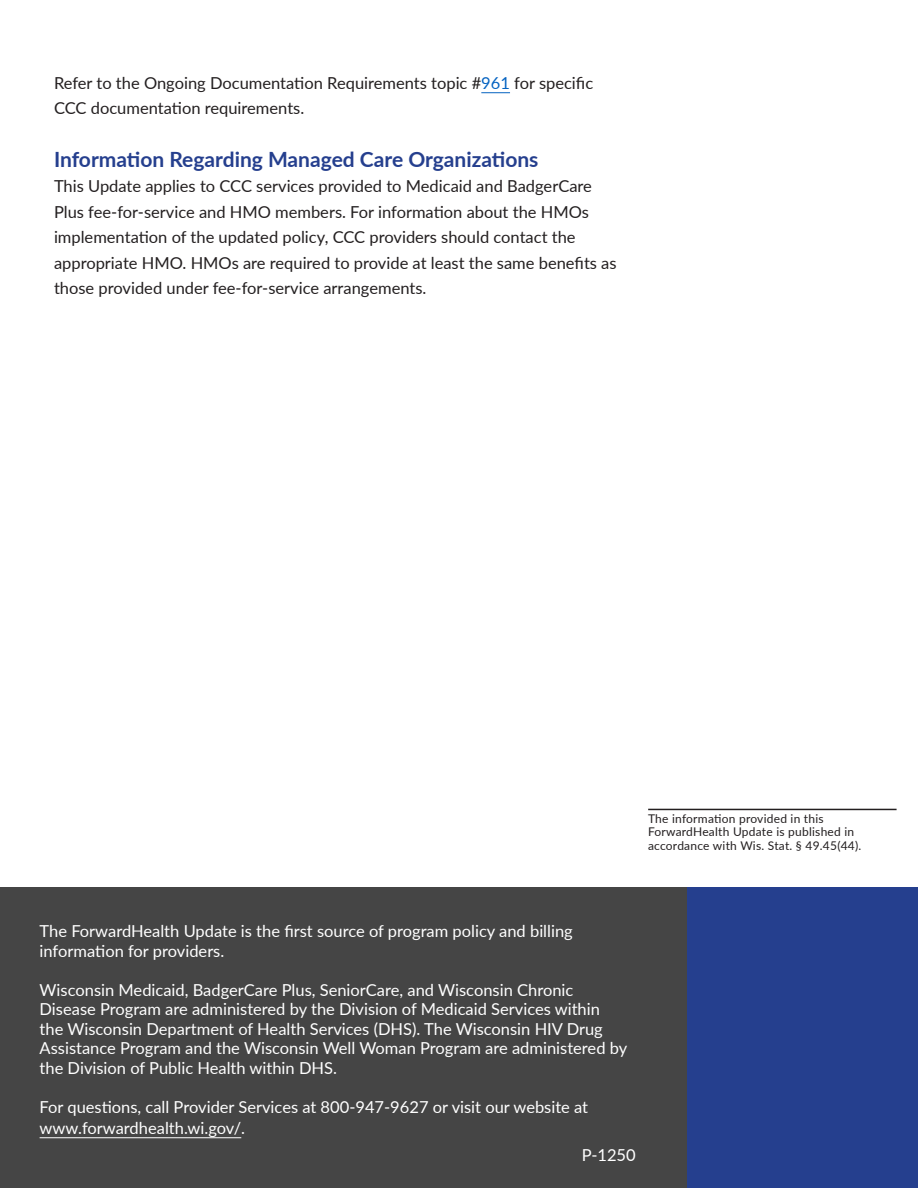
<style>
.page{position:relative;width:918px;height:1188px;background:#fff}
.page>*{position:absolute;margin:0;border:0;box-sizing:border-box;transform-origin:0 0}
.t1{font:700 21px "Lato";color:#253f8e}
.t2{font:16.5px/19.5px "Lato";color:#fff}
.t3{font:16.5px/25.5px "Lato";color:#231f20}
.t4{font:12px/13.5px "Lato";letter-spacing:.02em;color:#231f20}
.s1{color:#0563c1}
</style>
<div class="page">
<div style="left:0;top:888px;width:688px;height:300px;background:#454545"></div>
<hr style="left:40px;top:1137px;width:201px;height:1px;background:#fff">
<div style="left:688px;top:888px;width:230px;height:300px;background:#253f8e"></div>
<hr style="left:648px;top:809px;width:249px;height:1px;background:#231f20">
<svg style="left:481px;top:92px;width:29px;height:1px"></svg>
<p class="t3" style="left:54px;top:69px;width:541px">Refer to the Ongoing Documentation Requirements topic #<span class="s1">961</span> for specific<br>CCC documentation requirements.</p>
<p class="t1" style="left:54px;top:144px;width:486px">Information Regarding Managed Care Organizations</p>
<p class="t3" style="left:54px;top:173px;width:564px">This Update applies to CCC services provided to Medicaid and BadgerCare Plus fee-for-service and HMO members. For information about the HMOs implementation of the updated policy, CCC providers should contact the appropriate HMO. HMOs are required to provide at least the same benefits as those provided under fee-for-service arrangements.</p>
<p class="t4" style="left:648px;top:811px;width:215px">The information provided in this<br>ForwardHealth Update is published in accordance with Wis. Stat. § 49.45(44).</p>
<p class="t2" style="left:40px;top:921px;width:535px">The ForwardHealth Update is the first source of program policy and billing information for providers.</p>
<p class="t2" style="left:40px;top:979px;width:589px">Wisconsin Medicaid, BadgerCare Plus, SeniorCare, and Wisconsin Chronic Disease Program are administered by the Division of Medicaid Services within the Wisconsin Department of Health Services (DHS). The Wisconsin HIV Drug Assistance Program and the Wisconsin Well Woman Program are administered by the Division of Public Health within DHS.</p>
<p class="t2" style="left:40px;top:1096px;width:550px;line-height:21px">For questions, call Provider Services at 800-947-9627 or visit our website at www.forwardhealth.wi.gov/.</p>
<p class="t2" style="left:582px;top:1144px;width:55px">P-1250</p>
</div>
